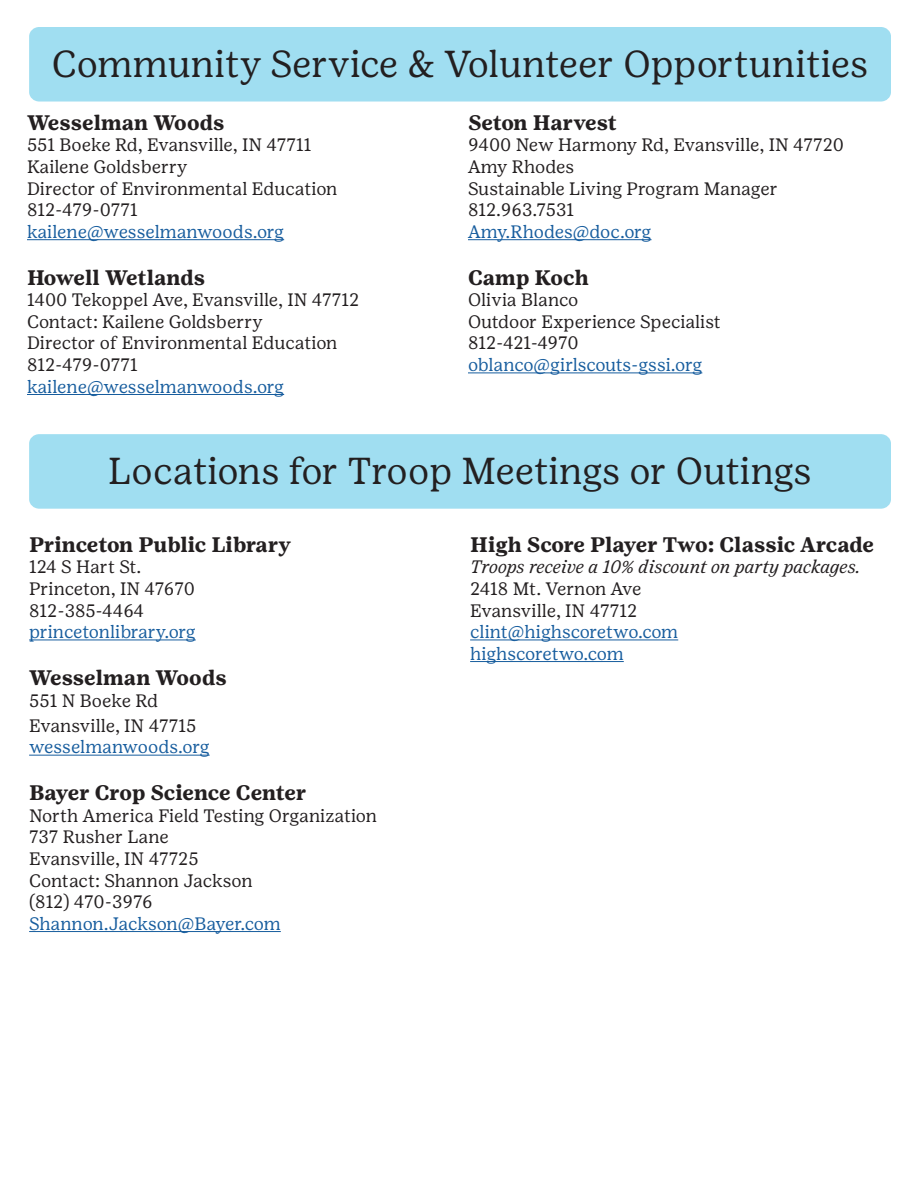
<style>
.page{position:relative;width:918px;height:1188px;background:#fff}
.page>*{position:absolute;margin:0;border:0;box-sizing:border-box;transform-origin:0 0}
.t1{font:37.5px "Girl Scout Text";color:#231f20}
.t2{font:700 21px "Girl Scout Text";color:#231f20}
.t3{font:18px "Girl Scout Text";color:#231f20}
.t4{font:18px "Girl Scout Text";letter-spacing:-.01em;color:#175d9e}
.t5{font:italic 18px "Girl Scout Text";color:#231f20}
</style>
<div class="page">
<div style="left:29px;top:27px;width:862px;height:75px;background:#a0def1;border-radius:10px"></div>
<hr style="left:27px;top:239px;width:257px;height:1px;background:#175d9e">
<hr style="left:27px;top:394px;width:257px;height:1px;background:#175d9e">
<hr style="left:468px;top:239px;width:184px;height:1px;background:#175d9e">
<hr style="left:468px;top:372px;width:234px;height:1px;background:#175d9e">
<div style="left:29px;top:434px;width:862px;height:75px;background:#a0def1;border-radius:10px"></div>
<hr style="left:29px;top:639px;width:167px;height:1px;background:#175d9e">
<hr style="left:29px;top:755px;width:181px;height:1px;background:#175d9e">
<hr style="left:29px;top:931px;width:252px;height:1px;background:#175d9e">
<hr style="left:470px;top:639px;width:208px;height:1px;background:#175d9e">
<hr style="left:470px;top:661px;width:154px;height:1px;background:#175d9e">
<p class="t1" style="left:52px;top:43px;width:818px">Community Service &amp; Volunteer Opportunities</p>
<p class="t2" style="left:27px;top:110px;width:199px">Wesselman Woods</p>
<p class="t3" style="left:27px;top:135px;width:286px">551 Boeke Rd, Evansville, IN 47711</p>
<p class="t3" style="left:27px;top:157px;width:162px">Kailene Goldsberry</p>
<p class="t3" style="left:27px;top:178px;width:312px">Director of Environmental Education</p>
<p class="t3" style="left:27px;top:200px;width:112px">812-479-0771</p>
<p class="t4" style="left:27px;top:221px;width:259px">kailene@wesselmanwoods.org</p>
<p class="t2" style="left:27px;top:265px;width:180px">Howell Wetlands</p>
<p class="t3" style="left:27px;top:290px;width:334px">1400 Tekoppel Ave, Evansville, IN 47712</p>
<p class="t3" style="left:27px;top:311px;width:237px">Contact: Kailene Goldsberry</p>
<p class="t3" style="left:27px;top:333px;width:312px">Director of Environmental Education</p>
<p class="t3" style="left:27px;top:355px;width:112px">812-479-0771</p>
<p class="t4" style="left:27px;top:376px;width:259px">kailene@wesselmanwoods.org</p>
<p class="t2" style="left:468px;top:110px;width:150px">Seton Harvest</p>
<p class="t3" style="left:468px;top:135px;width:378px">9400 New Harmony Rd, Evansville, IN 47720</p>
<p class="t3" style="left:468px;top:157px;width:108px">Amy Rhodes</p>
<p class="t3" style="left:468px;top:178px;width:311px">Sustainable Living Program Manager</p>
<p class="t3" style="left:468px;top:200px;width:108px">812.963.7531</p>
<p class="t4" style="left:468px;top:221px;width:185px">Amy.Rhodes@doc.org</p>
<p class="t2" style="left:468px;top:265px;width:122px">Camp Koch</p>
<p class="t3" style="left:468px;top:290px;width:112px">Olivia Blanco</p>
<p class="t3" style="left:468px;top:311px;width:254px">Outdoor Experience Specialist</p>
<p class="t3" style="left:468px;top:333px;width:112px">812-421-4970</p>
<p class="t4" style="left:468px;top:355px;width:236px">oblanco@girlscouts-gssi.org</p>
<p class="t1" style="left:108px;top:450px;width:705px">Locations for Troop Meetings or Outings</p>
<p class="t2" style="left:29px;top:532px;width:264px">Princeton Public Library</p>
<p class="t3" style="left:29px;top:557px;width:114px">124 S Hart St.</p>
<p class="t3" style="left:29px;top:579px;width:167px">Princeton, IN 47670</p>
<p class="t3" style="left:29px;top:600px;width:117px">812-385-4464</p>
<p class="t4" style="left:29px;top:622px;width:168px">princetonlibrary.org</p>
<p class="t2" style="left:29px;top:665px;width:199px">Wesselman Woods</p>
<p class="t3" style="left:29px;top:690px;width:130px">551 N Boeke Rd</p>
<p class="t3" style="left:29px;top:715px;width:169px">Evansville, IN 47715</p>
<p class="t4" style="left:29px;top:737px;width:182px">wesselmanwoods.org</p>
<p class="t2" style="left:29px;top:780px;width:279px">Bayer Crop Science Center</p>
<p class="t3" style="left:29px;top:805px;width:349px">North America Field Testing Organization</p>
<p class="t3" style="left:29px;top:827px;width:141px">737 Rusher Lane</p>
<p class="t3" style="left:29px;top:849px;width:171px">Evansville, IN 47725</p>
<p class="t3" style="left:29px;top:870px;width:225px">Contact: Shannon Jackson</p>
<p class="t3" style="left:29px;top:892px;width:125px">(812) 470-3976</p>
<p class="t4" style="left:29px;top:913px;width:253px">Shannon.Jackson@Bayer.com</p>
<p class="t2" style="left:470px;top:532px;width:405px">High Score Player Two: Classic Arcade</p>
<p class="t5" style="left:470px;top:557px;width:392px">Troops receive a 10% discount on party packages.</p>
<p class="t3" style="left:470px;top:579px;width:173px">2418 Mt. Vernon Ave</p>
<p class="t3" style="left:470px;top:600px;width:169px">Evansville, IN 47712</p>
<p class="t4" style="left:470px;top:622px;width:210px">clint@highscoretwo.com</p>
<p class="t4" style="left:470px;top:643px;width:155px">highscoretwo.com</p>
</div>
